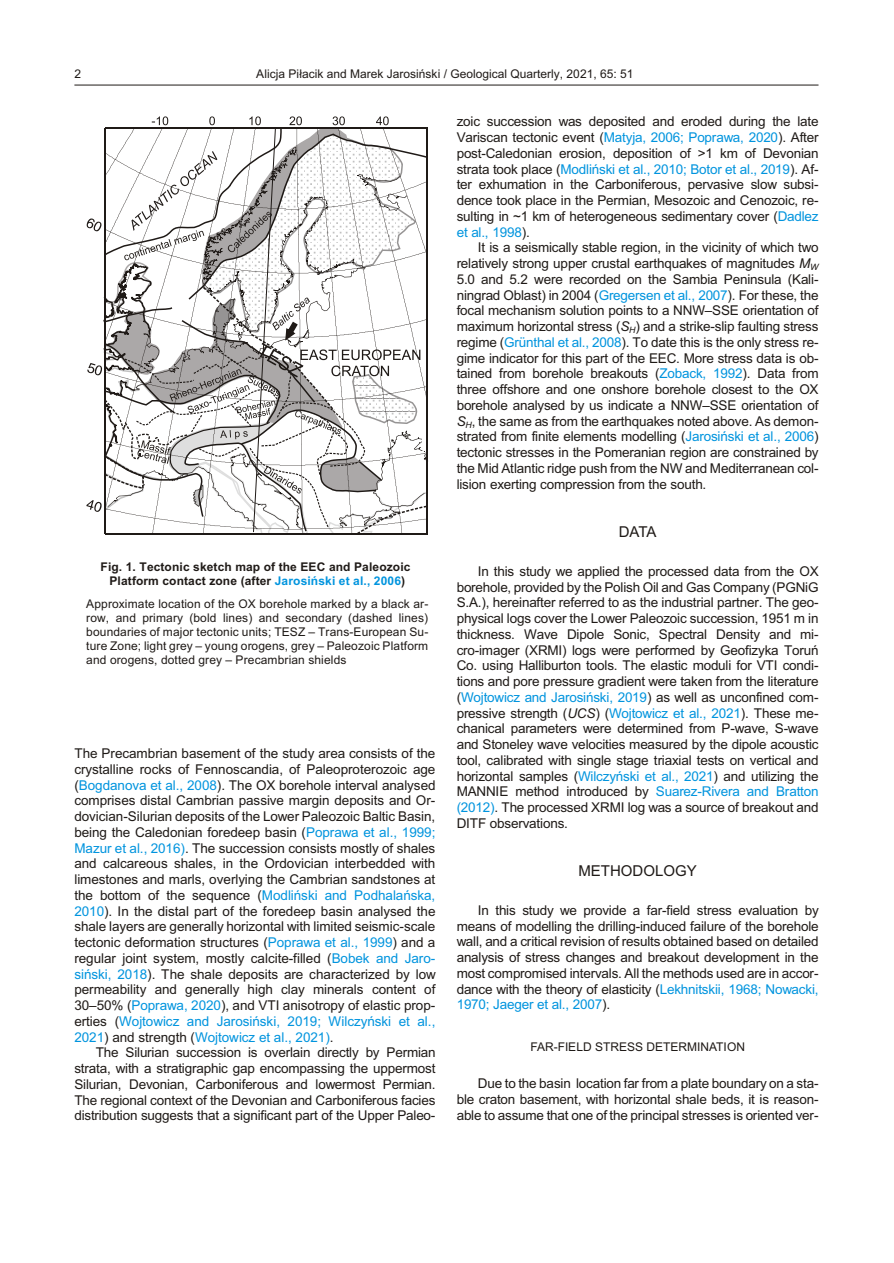
<style>
.page{position:relative;width:894px;height:1263px;background:#fff}
.page>*{position:absolute;margin:0;border:0;box-sizing:border-box;transform-origin:0 0}
.t1{font:15px "Arial";color:#1f1a17}
.t2{font:13.5px/15.8px "Arial";letter-spacing:-.015em;color:#1f1a17;text-align:justify}
.t3{font:12px/14px "Arial";color:#1f1a17;text-align:justify}
.t4{font:700 12px/14.4px "Arial";letter-spacing:.01em;color:#1f1a17;text-align:center}
.s1{color:#0094de}
.s2{font-style:italic}
</style>
<div class="page">
<hr style="left:74px;top:85px;width:745px;height:1px;background:#1f1a17">
<svg style="left:86px;top:116px;width:342px;height:419px"></svg>
<p class="t3" style="left:74px;top:68px;width:8px">2</p>
<p class="t3" style="left:256px;top:68px;width:379px">Alicja Pi³acik and Marek Jarosiñski / Geo log i cal Quar terly, 2021, 65: 51</p>
<p class="t4" style="left:101px;top:560px;width:311px">Fig. 1. Tec tonic sketch map of the EEC and Pa leo zoic<br>Plat form con tact zone (af ter <span class="s1">Jarosiñski et al., 2006</span>)</p>
<p class="t3" style="left:86px;top:598px;width:344px">Ap prox i mate lo ca tion of the OX bore hole marked by a black ar - row, and pri mary (bold lines) and second ary (dashed lines) bound aries of ma jor tec tonic units; TESZ – Trans-Eu ro pean Su - ture Zone; light grey – young orogens, grey – Pa leo zoic Plat form and orogens, dot ted grey – Pre cam brian shields</p>
<p class="t2" style="left:74px;top:747px;width:363px">The Pre cam brian base ment of the study area con sists of the crys tal line rocks of Fennoscandia, of Paleoproterozoic age (<span class="s1">Bog da nova et al., 2008</span>). The OX bore hole in ter val ana lysed com prises dis tal Cam brian pas sive mar gin de pos its and Or - do vi cian-Si lu rian de pos its of the Lower Pa leo zoic Bal tic Ba sin, be ing the Cal edo nian foredeep ba sin (<span class="s1">Poprawa et al., 1999; Mazur et al., 2016)</span>. The suc ces sion con sists mostly of shales and cal car e ous shales, in the Ordo vi cian interbedded with lime stones and marls, over ly ing the Cam brian sand stones at the bot tom of the se quence (<span class="s1">Modliñski and Podhalañska, 2010</span>). In the dis tal part of the foredeep ba sin ana lysed the shale lay ers are gen er ally hor i zon tal with lim ited seis mic-scale tec tonic de for ma tion struc tures (<span class="s1">Poprawa et al., 1999</span>) and a reg u lar joint sys tem, mostly cal cite-filled (<span class="s1">Bobek and Jaro - siñski, 2018</span>). The shale de pos its are char ac ter ized by low per me abil ity and gen er ally high clay min er als con tent of 30–50% (<span class="s1">Poprawa, 2020</span>), and VTI ani so tropy of elas tic prop - er ties (<span class="s1">Wojtowicz and Jarosiñski, 2019; Wilczyñski et al., 2021</span>) and strength (<span class="s1">Wojtowicz et al., 2021)</span>.</p>
<p class="t2" style="left:74px;top:1046px;width:363px;text-indent:21px">The Si lu rian suc ces sion is overlain di rectly by Perm ian strata, with a strati graphic gap en com pass ing the up per most Si lu rian, De vo nian, Car bon if er ous and low er most Perm ian.<br>The re gional con text of the De vo nian and Car bon if er ous fa cies dis tri bu tion sug gests that a sig nif i cant part of the Up per Pa leo -</p>
<p class="t2" style="left:457px;top:115px;width:364px">zoic succes sion was de pos ited and eroded during the late Variscan tec tonic event (<span class="s1">Matyja, 2006; Poprawa, 2020</span>). Af ter post-Cal edo nian ero sion, de po si tion of &gt;1 km of De vo nian strata took place (<span class="s1">Modliñski et al., 2010; Botor et al., 2019</span>). Af - ter ex hu ma tion in the Car bon if er ous, per va sive slow sub si - dence took place in the Permian, Me so zoic and Ce no zoic, re - sult ing in ~1 km of het er o ge neous sed i men tary cover (<span class="s1">Dadlez et al., 1998</span>).</p>
<p class="t2" style="left:457px;top:241px;width:364px;text-indent:21px">It is a seis mi cally sta ble re gion, in the vi cin ity of which two rel a tively strong up per crustal earth quakes of mag ni tudes <span class="s2">M</span><sub>W </sub>5.0 and 5.2 were re corded on the Sambia Pen in sula (Kali - ningrad Oblast) in 2004 (<span class="s1">Gregersen et al., 2007</span>). For these, the fo cal mech a nism so lu tion points to a NNW–SSE ori en ta tion of max i mum hor i zon tal stress (<span class="s2">S</span><sub>H</sub>) and a strike-slip fault ing stress re gime (<span class="s1">Grünthal et al., 2008</span>). To date this is the only stress re - gime in di ca tor for this part of the EEC. More stress data is ob - tained from bore hole break outs (<span class="s1">Zoback, 1992</span>). Data from three off shore and one on shore bore hole clos est to the OX bore hole ana lysed by us in di cate a NNW–SSE ori en ta tion of <span class="s2">S</span><sub>H</sub>, the same as from the earth quakes noted above. As demon - strated from fi nite el e ments mod el ling (<span class="s1">Jarosiñski et al., 2006</span>) tec tonic stresses in the Pom er a nian re gion are con strained by the Mid Atlan tic ridge push from the NW and Med i ter ra nean col - li sion ex ert ing com pres sion from the south.</p>
<p class="t1" style="left:619px;top:526px;width:39px">DATA</p>
<p class="t2" style="left:457px;top:564px;width:364px;text-indent:21px">In this study we ap plied the pro cessed data from the OX bore hole, pro vided by the Pol ish Oil and Gas Com pany (PGNiG S.A.), here in af ter re ferred to as the in dus trial part ner. The geo - phys i cal logs cover the Lower Pa leo zoic succes sion, 1951 m in thick ness. Wave Di pole Sonic, Spec tral Den sity and mi - cro-imager (XRMI) logs were per formed by Geofizyka Toruñ Co. us ing Halliburton tools. The elas tic moduli for VTI con di - tions and pore pres sure gra di ent were taken from the lit er a ture (<span class="s1">Wojtowicz and Jarosiñski, 2019</span>) as well as un con fined com - pres sive strength (<span class="s2">UCS</span>) (<span class="s1">Wojtowicz et al., 2021</span>). These me - chan i cal pa ram e ters were de ter mined from P-wave, S-wave and Stoneley wave ve loc i ties mea sured by the di pole acous tic tool, cal i brated with sin gle stage triaxial tests on ver ti cal and hor i zon tal sam ples (<span class="s1">Wilczyñski et al., 2021</span>) and uti liz ing the MANNIE method in tro duced by <span class="s1">Suarez-Rivera and Bratton (2012)</span>. The pro cessed XRMI log was a source of break out and DITF ob ser va tions.</p>
<p class="t1" style="left:578px;top:865px;width:120px">METHODOLOGY</p>
<p class="t2" style="left:457px;top:903px;width:364px;text-indent:21px">In this study we pro vide a far-field stress evalu a tion by means of mod el ling the drill ing-in duced fail ure of the bore hole wall, and a crit i cal re vi sion of re sults ob tained based on de tailed anal y sis of stress changes and break out de vel op ment in the most com pro mised in ter vals. All the meth ods used are in accor - dance with the the ory of elas tic ity (<span class="s1">Lekhnitskii, 1968; Nowacki, 1970; Jae ger et al., 2007</span>).</p>
<p class="t3" style="left:530px;top:1041px;width:216px">FAR-FIELD STRESS DETERMINATION</p>
<p class="t2" style="left:457px;top:1077px;width:363px;text-indent:21px">Due to the ba sin lo ca tion far from a plate bound ary on a sta - ble craton base ment, with hor i zon tal shale beds, it is rea son - able to as sume that one of the prin ci pal stresses is ori ented ver -</p>
</div>
